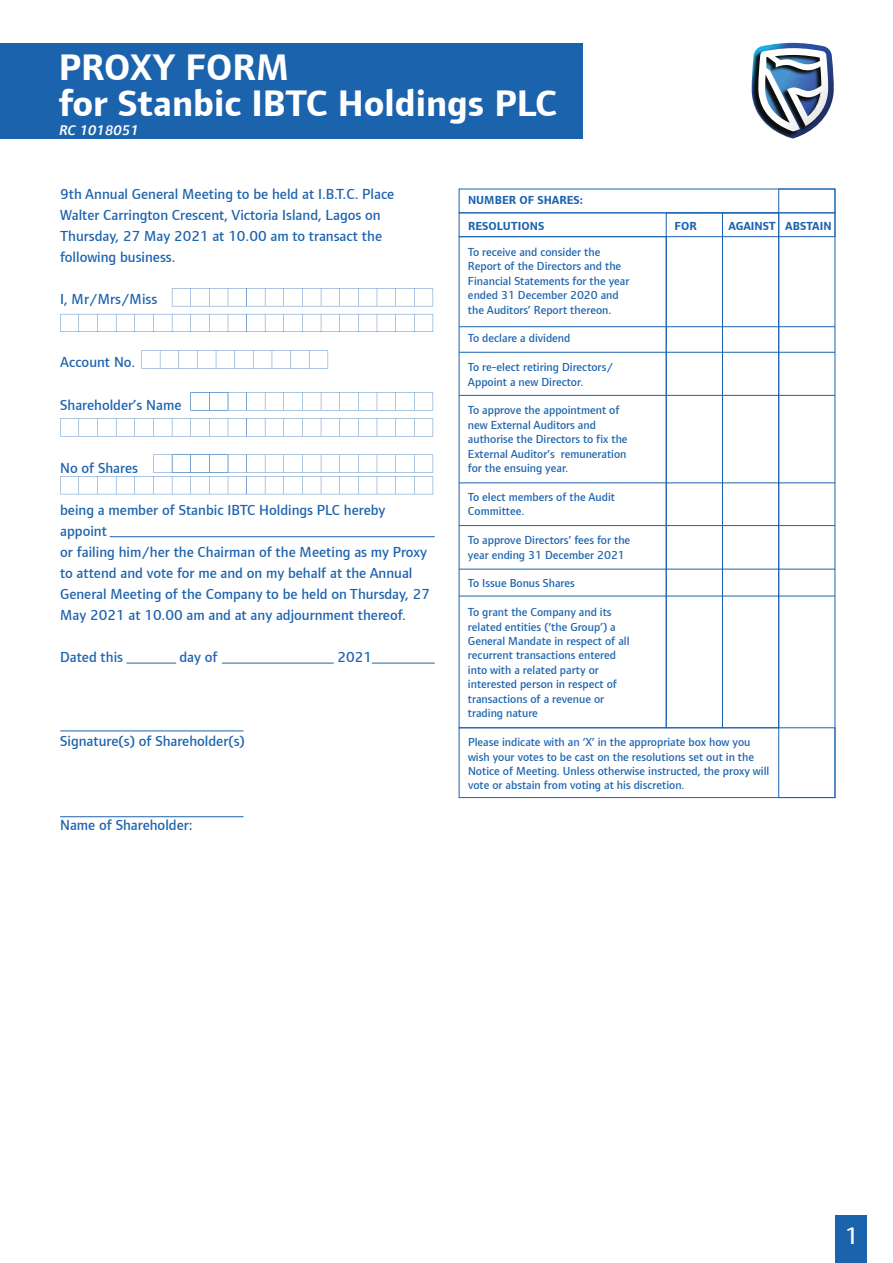
<style>
.page{position:relative;width:893px;height:1263px;background:#fff}
.page>*{position:absolute;margin:0;border:0;box-sizing:border-box;transform-origin:0 0}
.t1{font:700 37.95px/36px "Standard Bank";color:#fff}
.t2{font:500 24.6px "Standard Bank";color:#fff}
.t3{font:500 15px/21px "Standard Bank";color:#1c63ae}
.t4{font:italic 600 14.4px "Standard Bank";color:#fff}
.t5{font:500 12px/14.4px "Standard Bank";color:#1c63ae}
.t6{font:700 12px "Standard Bank";color:#1c63ae}
</style>
<div class="page">
<div style="left:0;top:43px;width:582px;height:96px;background:#1c63ae"></div>
<img style="left:751px;top:43px;width:83px;height:96px">
<div style="left:835px;top:1215px;width:32px;height:48px;background:#1c63ae"></div>
<div style="left:459px;top:727px;width:376px;height:71px;border:1px solid #1c63ae"></div>
<div style="left:459px;top:212px;width:376px;height:25px;border:1px solid #1c63ae"></div>
<div style="left:459px;top:189px;width:376px;height:24px;border:1px solid #1c63ae"></div>
<div style="left:666px;top:212px;width:57px;height:516px;border:1px solid #1c63ae"></div>
<div style="left:722px;top:212px;width:57px;height:516px;border:1px solid #1c63ae"></div>
<div style="left:778px;top:189px;width:57px;height:609px;border:1px solid #1c63ae"></div>
<hr style="left:459px;top:326px;width:376px;height:1px;background:#1c63ae">
<hr style="left:459px;top:352px;width:376px;height:1px;background:#1c63ae">
<hr style="left:459px;top:395px;width:376px;height:1px;background:#1c63ae">
<hr style="left:459px;top:482px;width:376px;height:1px;background:#1c63ae">
<hr style="left:459px;top:525px;width:376px;height:1px;background:#1c63ae">
<hr style="left:459px;top:569px;width:376px;height:1px;background:#1c63ae">
<hr style="left:459px;top:596px;width:376px;height:1px;background:#1c63ae">
<hr style="left:126px;top:663px;width:50px;height:1px;background:#1c63ae">
<hr style="left:60px;top:730px;width:183px;height:1px;background:#1c63ae">
<hr style="left:60px;top:816px;width:183px;height:1px;background:#1c63ae">
<hr style="left:222px;top:663px;width:112px;height:1px;background:#1c63ae">
<hr style="left:110px;top:536px;width:325px;height:1px;background:#1c63ae">
<hr style="left:372px;top:663px;width:63px;height:1px;background:#1c63ae">
<svg style="left:141px;top:351px;width:187px;height:18px"></svg>
<svg style="left:60px;top:418px;width:373px;height:18px"></svg>
<svg style="left:60px;top:314px;width:373px;height:18px"></svg>
<svg style="left:172px;top:288px;width:261px;height:18px"></svg>
<svg style="left:60px;top:455px;width:373px;height:39px"></svg>
<svg style="left:191px;top:392px;width:242px;height:18px"></svg>
<h1 class="t1" style="left:59px;top:49px;width:500px">PROXY FORM<br>for Stanbic IBTC Holdings PLC</h1>
<p class="t4" style="left:60px;top:122px;width:81px">RC 1018051</p>
<p class="t3" style="left:60px;top:184px;width:336px">9th Annual General Meeting to be held at I.B.T.C. Place Walter Carrington Crescent, Victoria Island, Lagos on Thursday, 27 May 2021 at 10.00 am to transact the following business.</p>
<p class="t3" style="left:60px;top:289px;width:99px">I, Mr/Mrs/Miss</p>
<p class="t3" style="left:60px;top:352px;width:77px">Account No.</p>
<p class="t3" style="left:60px;top:394px;width:123px">Shareholder’s Name</p>
<p class="t3" style="left:60px;top:457px;width:79px">No of Shares</p>
<p class="t3" style="left:60px;top:499px;width:371px">being a member of Stanbic IBTC Holdings PLC hereby appoint<br>or failing him/her the Chairman of the Meeting as my Proxy to attend and vote for me and on my behalf at the Annual General Meeting of the Company to be held on Thursday, 27<br>May 2021 at 10.00 am and at any adjournment thereof.</p>
<p class="t3" style="left:60px;top:646px;width:64px">Dated this</p>
<p class="t3" style="left:179px;top:646px;width:40px">day of</p>
<p class="t3" style="left:338px;top:646px;width:36px">2021</p>
<p class="t3" style="left:60px;top:730px;width:186px">Signature(s) of Shareholder(s)</p>
<p class="t3" style="left:60px;top:814px;width:134px">Name of Shareholder:</p>
<p class="t6" style="left:468px;top:194px;width:117px">NUMBER OF SHARES:</p>
<p class="t6" style="left:468px;top:219px;width:78px">RESOLUTIONS</p>
<p class="t6" style="left:675px;top:219px;width:24px">FOR</p>
<p class="t6" style="left:728px;top:219px;width:105px">AGAINST ABSTAIN</p>
<p class="t5" style="left:468px;top:245px;width:163px">To receive and consider the<br>Report of the Directors and the<br>Financial Statements for the year ended 31 December 2020 and the Auditors’ Report thereon.</p>
<p class="t5" style="left:468px;top:331px;width:104px">To declare a dividend</p>
<p class="t5" style="left:468px;top:360px;width:147px">To re-elect retiring Directors/<br>Appoint a new Director.</p>
<p class="t5" style="left:468px;top:403px;width:161px">To approve the appointment of new External Auditors and authorise the Directors to fix the<br>External Auditor’s remuneration for the ensuing year.</p>
<p class="t5" style="left:468px;top:490px;width:149px">To elect members of the Audit<br>Committee.</p>
<p class="t5" style="left:468px;top:533px;width:164px">To approve Directors’ fees for the year ending 31 December 2021</p>
<p class="t5" style="left:468px;top:576px;width:108px">To Issue Bonus Shares</p>
<p class="t5" style="left:468px;top:605px;width:163px">To grant the Company and its related entities (‘the Group’) a<br>General Mandate in respect of all recurrent transactions entered into with a related party or interested person in respect of transactions of a revenue or trading nature</p>
<p class="t5" style="left:468px;top:735px;width:303px">Please indicate with an ‘X’ in the appropriate box how you wish your votes to be cast on the resolutions set out in the Notice of Meeting. Unless otherwise instructed, the proxy will vote or abstain from voting at his discretion.</p>
<h2 class="t2" style="left:845px;top:1222px;width:16px">1</h2>
</div>
